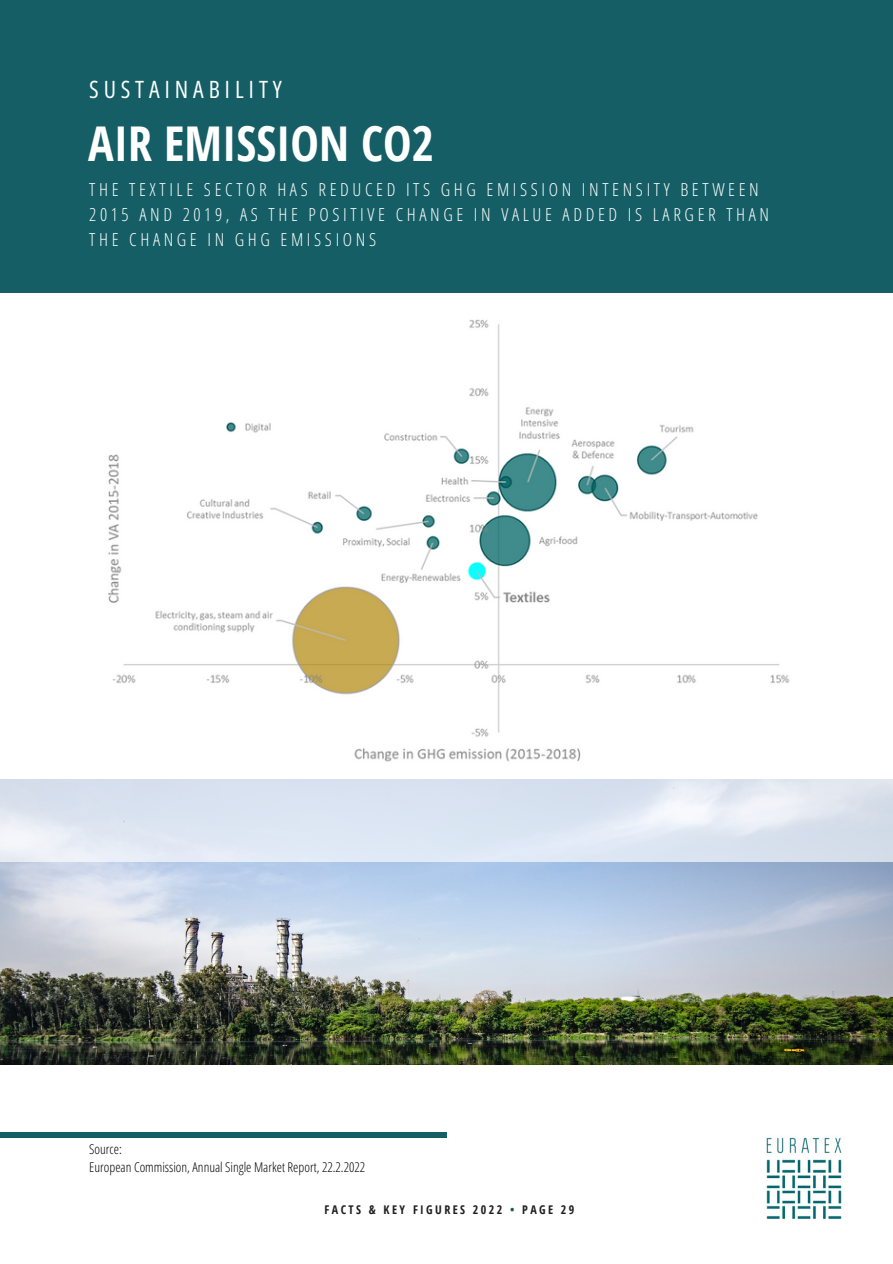
<style>
.page{position:relative;width:893px;height:1264px;background:#fff}
.page>*{position:absolute;margin:0;border:0;box-sizing:border-box;transform-origin:0 0}
.t1{font:700 48px "Open Sans Condensed";color:#fff}
.t2{font:24px "Open Sans Hebrew Condensed";letter-spacing:.2em;color:#fdfffe}
.t3{font:300 18px/24.8px "Open Sans Hebrew Condensed";letter-spacing:.2em;color:#fdfffe}
.t4{font:300 13.5px/18px "Open Sans Hebrew Condensed";color:#000}
.t5{font:700 12px "Open Sans Condensed";letter-spacing:.2em;color:#1e1e1e}
.s1{color:#17575b}
</style>
<div class="page">
<img style="left:766px;top:1137px;width:76px;height:82px">
<div style="left:0;top:0;width:892px;height:292px;background:#155e65"></div>
<img style="left:0;top:861px;width:892px;height:203px">
<svg style="left:0;top:779px;width:892px;height:82px;background:#dde5f1"></svg>
<div style="left:0;top:1132px;width:446px;height:6px;background:#155e65"></div>
<img style="left:108px;top:319px;width:682px;height:443px">
<h2 class="t2" style="left:89px;top:75px;width:194px">SUSTAINABILITY</h2>
<h1 class="t1" style="left:88px;top:110px;width:347px">AIR EMISSION CO2</h1>
<p class="t3" style="left:89px;top:177px;width:681px">THE TEXTILE SECTOR HAS REDUCED ITS GHG EMISSION INTENSITY BETWEEN<br>2015 AND 2019, AS THE POSITIVE CHANGE IN VALUE ADDED IS LARGER THAN<br>THE CHANGE IN GHG EMISSIONS</p>
<p class="t4" style="left:89px;top:1140px;width:277px">Source:<br>European Commission, Annual Single Market Report, 22.2.2022</p>
<p class="t5" style="left:324px;top:1201px;width:251px">FACTS &amp; KEY FIGURES 2022 <span class="s1">•</span> PAGE 29</p>
</div>
